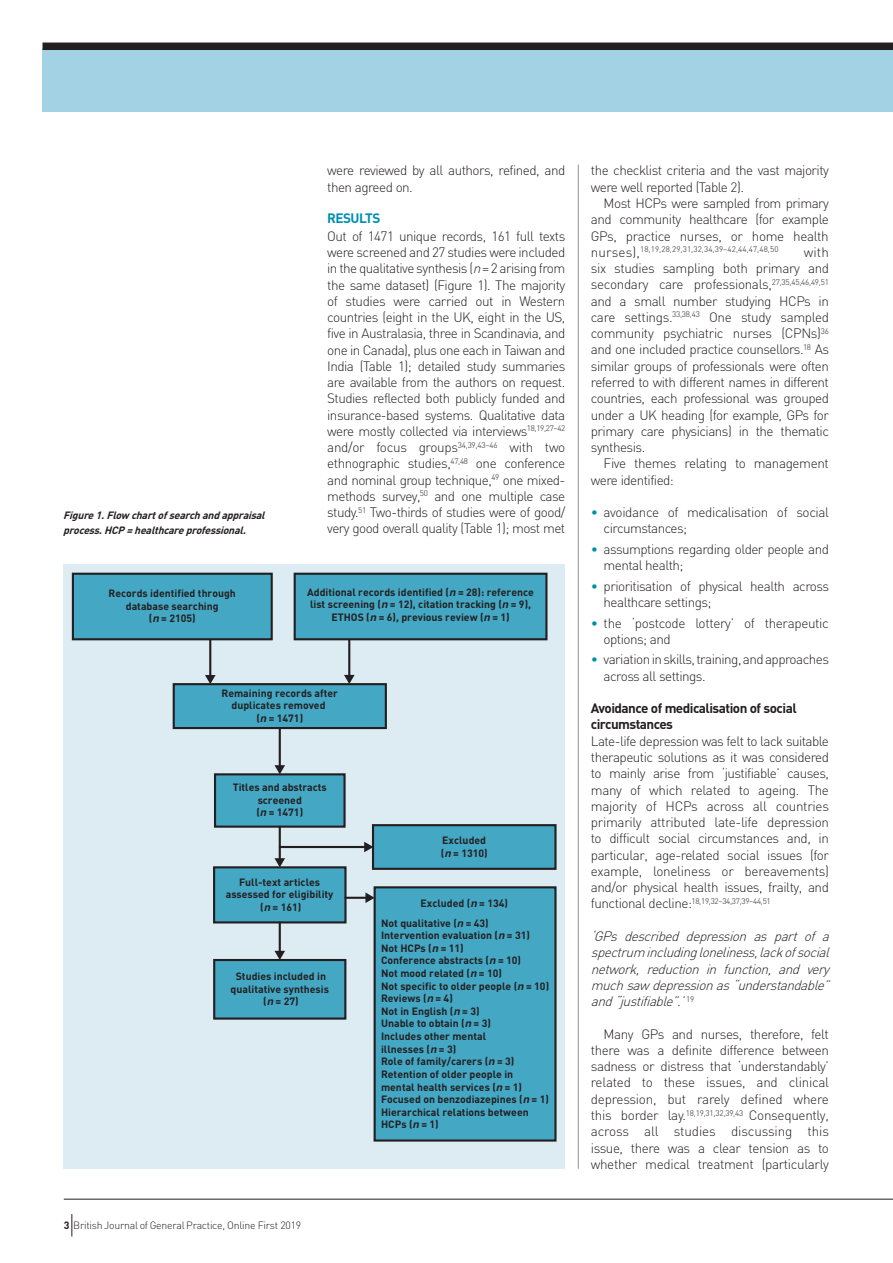
<style>
.page{position:relative;width:893px;height:1263px;background:#fff}
.page>*{position:absolute;margin:0;border:0;box-sizing:border-box;transform-origin:0 0}
.Body_Copy_First_para{font:300 13.5px/16.2px "DIN";letter-spacing:-.04em;color:#231f20;text-align:justify}
.Body_copy_indent{font:300 13.5px/16.2px "DIN";letter-spacing:-.04em;color:#231f20;text-align:justify}
.Bulleted_Body_Copy{font:300 13.5px/16.2px "DIN";letter-spacing:-.04em;color:#231f20}
.Body_Copy_First_para-2{font:italic 300 13.5px/16.2px "DIN";color:#231f20;text-align:justify}
.Sub_head_B_Black_Hea{font:700 13.5px/16.2px "DIN";letter-spacing:-.04em;color:#231f20}
.Sub_Head_A_Header{font:700 13.5px "DIN";letter-spacing:-.04em;color:#008fb3}
.t1{font:700 10.5px/12.6px "DIN";color:#231f20;text-align:center}
.t2{font:italic 700 10.5px/15px "DIN";color:#231f20}
.t3{font:300 10.5px "DIN";letter-spacing:-.025em;color:#231f20}
.Body_copy_indent-2{font:300 8.1px "DIN";letter-spacing:.01em;color:#231f20}
.Body_Copy_First_para-3{font:300 8.1px "DIN";letter-spacing:-.035em;color:#231f20}
.s1{font-style:italic}
.s2{font-family:"Helvetica";font-style:italic}
.s3{font-weight:700}
.s4{font-size:13.5px}
.s5{color:#008fb3}
</style>
<div class="page">
<div style="left:43px;top:48px;width:850px;height:64px;background:#a2d2e3"></div>
<div style="left:43px;top:43px;width:850px;height:7px;background:#231f20"></div>
<hr style="left:578px;top:165px;width:1px;height:1004px;background:#939598">
<div style="left:63px;top:564px;width:502px;height:605px;background:#ddecf3"></div>
<hr style="left:209px;top:639px;width:2px;height:37px;background:#231f20">
<svg style="left:205px;top:675px;width:11px;height:8px"></svg>
<hr style="left:348px;top:639px;width:2px;height:37px;background:#231f20">
<svg style="left:344px;top:675px;width:11px;height:8px"></svg>
<div style="left:73px;top:574px;width:199px;height:65px;background:#44a8c5"></div>
<div style="left:72px;top:573px;width:201px;height:67px;border:2px solid #231f20"></div>
<div style="left:295px;top:574px;width:251px;height:65px;background:#44a8c5"></div>
<div style="left:294px;top:573px;width:253px;height:67px;border:2px solid #231f20"></div>
<div style="left:174px;top:684px;width:212px;height:44px;background:#44a8c5"></div>
<div style="left:173px;top:683px;width:214px;height:46px;border:2px solid #231f20"></div>
<div style="left:215px;top:774px;width:130px;height:53px;background:#44a8c5"></div>
<div style="left:214px;top:773px;width:132px;height:55px;border:2px solid #231f20"></div>
<div style="left:373px;top:825px;width:182px;height:44px;background:#44a8c5"></div>
<div style="left:372px;top:824px;width:185px;height:46px;border:2px solid #231f20"></div>
<div style="left:214px;top:867px;width:131px;height:55px;background:#44a8c5"></div>
<div style="left:213px;top:866px;width:134px;height:57px;border:2px solid #231f20"></div>
<div style="left:375px;top:887px;width:180px;height:253px;background:#44a8c5"></div>
<div style="left:374px;top:886px;width:183px;height:255px;border:2px solid #231f20"></div>
<div style="left:214px;top:960px;width:131px;height:58px;background:#44a8c5"></div>
<div style="left:213px;top:959px;width:133px;height:61px;border:2px solid #231f20"></div>
<hr style="left:280px;top:846px;width:86px;height:2px;background:#231f20">
<svg style="left:364px;top:842px;width:9px;height:10px"></svg>
<hr style="left:345px;top:897px;width:22px;height:2px;background:#231f20">
<svg style="left:365px;top:892px;width:10px;height:11px"></svg>
<hr style="left:279px;top:728px;width:2px;height:39px;background:#231f20">
<svg style="left:274px;top:765px;width:11px;height:9px"></svg>
<hr style="left:279px;top:827px;width:2px;height:33px;background:#231f20">
<svg style="left:274px;top:858px;width:11px;height:9px"></svg>
<hr style="left:279px;top:922px;width:2px;height:30px;background:#231f20">
<svg style="left:274px;top:951px;width:11px;height:9px"></svg>
<hr style="left:64px;top:1199px;width:829px;height:1px;background:#231f20">
<svg style="left:71px;top:1214px;width:1px;height:22px"></svg>
<p class="t2" style="left:63px;top:507px;width:206px">Figure1.Flow chartofsearchandappraisal process.HCP=healthcareprofessional.</p>
<p class="Body_copy_indent" style="left:327px;top:162px;width:240px">were reviewed by all authors, refined, and then agreed on.</p>
<p class="Sub_Head_A_Header" style="left:327px;top:209px;width:55px">RESULTS</p>
<p class="Body_Copy_First_para" style="left:327px;top:228px;width:240px">Out of 1471 unique records, 161 full texts were screened and 27 studies were included in the qualitative synthesis (<span class="s1">n</span>= 2 arising from the same dataset) (Figure 1). The majority of studies were carried out in Western countries (eight in the UK, eight in the US, five in Australasia, three in Scandinavia, and one in Canada), plus one each in Taiwan and India (Table 1); detailed study summaries are available from the authors on request.<br>Studies reflected both publicly funded and insurance-based systems. Qualitative data were mostly collected via interviews<sup>18,19,27–42 </sup>and/or focus groups<sup>34,39,43–46</sup> with two ethnographic studies,<sup>47,48</sup> one conference and nominal group technique,<sup>49</sup> one mixed&shy;methods survey,<sup>50</sup> and one multiple case study.<sup>51</sup> Two-thirds of studies were of good/ very good overall quality (Table 1); most met</p>
<p class="t1" style="left:109px;top:587px;width:129px">Records identified through database searching<br>(<span class="s2">n</span> = 2105)</p>
<p class="t1" style="left:307px;top:585px;width:228px">Additional records identified (<span class="s2">n</span> = 28): reference list screening (<span class="s2">n</span> = 12), citation tracking (<span class="s2">n</span> = 9),<br>ETHOS (<span class="s2">n</span> = 6), previous review (<span class="s2">n</span> = 1)</p>
<p class="t1" style="left:221px;top:686px;width:118px">Remaining records after duplicates removed<br>(<span class="s2">n</span> = 1471)</p>
<p class="t1" style="left:233px;top:780px;width:96px">Titles and abstracts screened<br>(<span class="s2">n</span> = 1471)</p>
<p class="t1" style="left:226px;top:875px;width:109px">Full-text articles assessed for eligibility (<span class="s2">n</span> = 161)</p>
<p class="t1" style="left:231px;top:969px;width:100px">Studies included in qualitative synthesis (<span class="s2">n</span> = 27)</p>
<p class="t3" style="left:64px;top:1218px;width:239px"><span class="s3">3</span> British Journal of General Practice, Online First 2019</p>
<p class="t1" style="left:441px;top:833px;width:48px;text-align:left">Excluded (<span class="s2">n</span> = 1310)</p>
<p class="t1" style="left:381px;top:893px;width:128px;line-height:19.6px;text-align:left;text-indent:40px">Excluded (<span class="s2">n</span> = 134)<br>Not qualitative (<span class="s2">n</span> = 43)</p>
<p class="t1" style="left:381px;top:929px;width:170px;text-align:left">Intervention evaluation (<span class="s2">n</span> = 31)<br>Not HCPs (<span class="s2">n</span> = 11)<br>Conference abstracts (<span class="s2">n</span> = 10)<br>Not mood related (<span class="s2">n</span> = 10)<br>Not specific to older people (<span class="s2">n</span> = 10)<br>Reviews (<span class="s2">n</span> = 4)<br>Not in English (<span class="s2">n</span> = 3)<br>Unable to obtain (<span class="s2">n</span> = 3)<br>Includes other mental<br>illnesses (<span class="s2">n</span> = 3)<br>Role of family/carers (<span class="s2">n</span> = 3)<br>Retention of older people in mental health services (<span class="s2">n</span> = 1)<br>Focused on benzodiazepines (<span class="s2">n</span> = 1)<br>Hierarchical relations between<br>HCPs (<span class="s2">n</span> = 1)</p>
<p class="Body_Copy_First_para" style="left:591px;top:162px;width:240px">the checklist criteria and the vast majority were well reported (Table 2).</p>
<p class="Body_copy_indent" style="left:591px;top:195px;width:240px;text-indent:13px">Most HCPs were sampled from primary and community healthcare (for example GPs, practice nurses, or home health</p>
<p class="Body_copy_indent-2" style="left:591px;top:244px;width:189px"><span class="s4">nurses),</span>18,19,28,29,31,32,34,39–42,44,47,48,50</p>
<p class="Body_copy_indent" style="left:591px;top:244px;width:240px;text-indent:213px">with six studies sampling both primary and secondary care professionals,<sup>27,35,45,46,49,51 </sup>and a small number studying HCPs in care settings.<sup>33,38,43</sup> One study sampled community psychiatric nurses (CPNs)<sup>36 </sup>and one included practice counsellors.<sup>18</sup> As similar groups of professionals were often referred to with different names in different countries, each professional was grouped under a UK heading (for example, GPs for primary care physicians) in the thematic synthesis.</p>
<p class="Body_copy_indent" style="left:591px;top:455px;width:240px;text-indent:13px">Five themes relating to management were identified:</p>
<p class="Bulleted_Body_Copy" style="left:604px;top:504px;width:227px;text-indent:-13px"><span class="s5">•</span> avoidance of medicalisation of social circumstances;</p>
<p class="Bulleted_Body_Copy" style="left:604px;top:541px;width:227px;text-indent:-13px"><span class="s5">•</span> assumptions regarding older people and mental health;</p>
<p class="Bulleted_Body_Copy" style="left:604px;top:578px;width:227px;text-indent:-13px"><span class="s5">•</span> prioritisation of physical health across healthcare settings;</p>
<p class="Bulleted_Body_Copy" style="left:604px;top:614px;width:227px;text-indent:-13px"><span class="s5">•</span> the ‘postcode lottery’ of therapeutic options; and</p>
<p class="Bulleted_Body_Copy" style="left:604px;top:651px;width:227px;text-indent:-13px"><span class="s5">•</span> variation in skills, training, and approaches across all settings.</p>
<p class="Sub_head_B_Black_Hea" style="left:591px;top:700px;width:207px">Avoidance of medicalisation of social circumstances</p>
<p class="Body_Copy_First_para" style="left:591px;top:733px;width:240px">Late-life depression was felt to lack suitable therapeutic solutions as it was considered to mainly arise from ‘justifiable’ causes, many of which related to ageing. The majority of HCPs across all countries primarily attributed late-life depression to difficult social circumstances and, in particular, age-related social issues (for example, loneliness or bereavements) and/or physical health issues, frailty, and</p>
<p class="Body_Copy_First_para-3" style="left:591px;top:896px;width:181px"><span class="s4">functional decline:</span>18,19,32–34,37,39–44,51</p>
<p class="Body_Copy_First_para-2" style="left:591px;top:928px;width:244px">‘GPs described depression as part of a spectrum includingloneliness,lackofsocial network, reduction in function, and very muchsaw depressionas“understandable” and“justifiable”.’ <sup>1</sup> <sup>9</sup></p>
<p class="Body_copy_indent" style="left:591px;top:1025px;width:240px;text-indent:13px">Many GPs and nurses, therefore, felt there was a definite difference between sadness or distress that ‘understandably’ related to these issues, and clinical depression, but rarely defined where this border lay.<sup>18,19,31,32,39,43</sup> Consequently, across all studies discussing this issue, there was a clear tension as to whether medical treatment (particularly</p>
</div>
